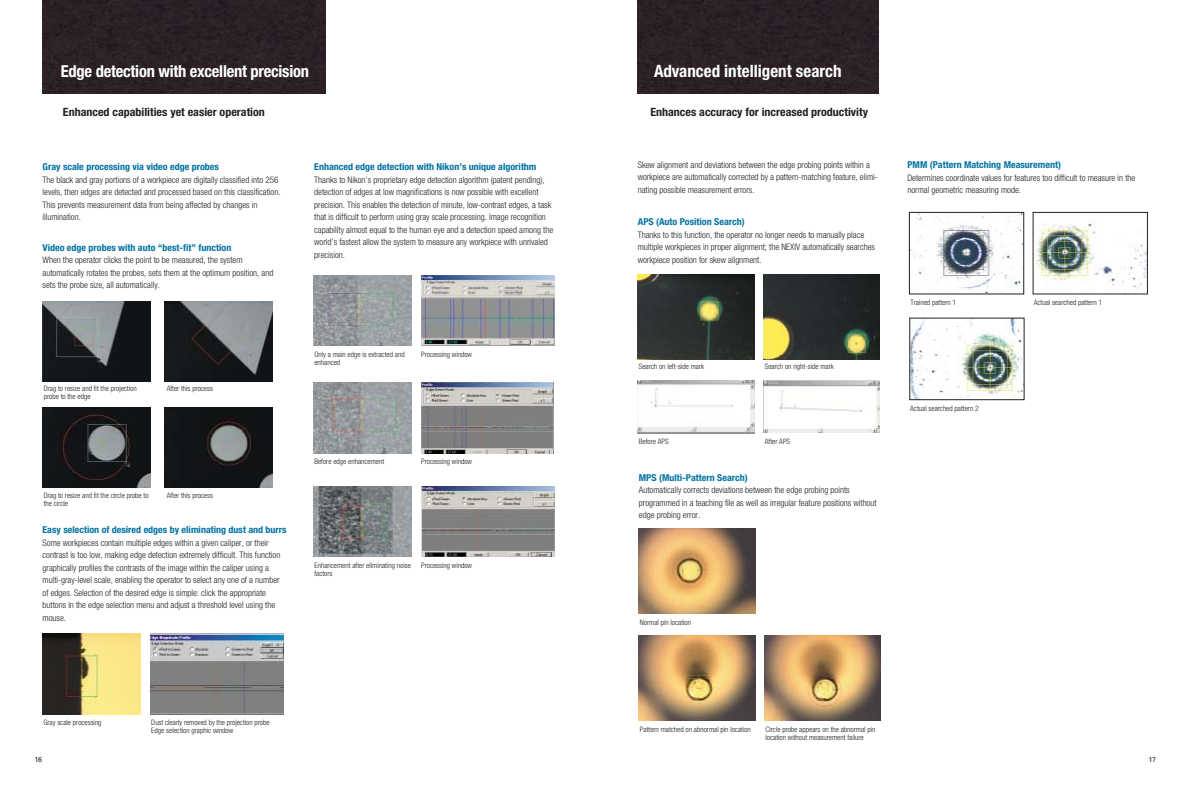
<style>
.page{position:relative;width:1190px;height:790px;background:#fff}
.page>*{position:absolute;margin:0;border:0;box-sizing:border-box;transform-origin:0 0}
.t1{font:700 condensed 17px "Helvetica Neue";color:#fff}
.t2{font:700 condensed 16.5px "Helvetica Neue";letter-spacing:-.015em;color:#fff}
.t3{font:700 condensed 11.4px "Helvetica Neue";color:#231f20;scale:1.05 1}
.t4{font:700 condensed 9.5px "Helvetica Neue";color:#0071a2;scale:1.05 1}
.t5{font:300 condensed 9px/12.5px "Helvetica Neue";color:#231f20}
.t6{font:300 condensed 7.5px/8px "Helvetica Neue";color:#231f20}
.t7{font:7px "Univers";color:#231f20}
</style>
<div class="page">
<div style="left:638px;top:0;width:241px;height:94px;background:#2c2125"></div>
<img style="left:150px;top:634px;width:133px;height:80px">
<img style="left:165px;top:302px;width:108px;height:80px">
<img style="left:43px;top:302px;width:107px;height:80px">
<img style="left:165px;top:408px;width:108px;height:80px">
<img style="left:43px;top:407px;width:108px;height:80px">
<img style="left:43px;top:634px;width:97px;height:80px">
<img style="left:421px;top:275px;width:133px;height:71px">
<img style="left:313px;top:275px;width:98px;height:71px">
<img style="left:421px;top:383px;width:133px;height:71px">
<img style="left:313px;top:383px;width:98px;height:71px">
<img style="left:421px;top:486px;width:133px;height:71px">
<img style="left:313px;top:486px;width:98px;height:71px">
<img style="left:638px;top:275px;width:116px;height:85px">
<img style="left:764px;top:275px;width:116px;height:85px">
<img style="left:638px;top:381px;width:116px;height:53px">
<img style="left:764px;top:381px;width:116px;height:52px">
<img style="left:639px;top:636px;width:116px;height:85px">
<img style="left:639px;top:529px;width:116px;height:85px">
<img style="left:765px;top:636px;width:116px;height:85px">
<img style="left:1035px;top:223px;width:111px;height:69px">
<div style="left:1033px;top:212px;width:115px;height:82px;border:1px solid #231f20"></div>
<img style="left:912px;top:320px;width:110px;height:78px">
<div style="left:910px;top:318px;width:114px;height:82px;border:1px solid #231f20"></div>
<img style="left:911px;top:214px;width:111px;height:78px">
<div style="left:909px;top:212px;width:115px;height:82px;border:1px solid #231f20"></div>
<div style="left:43px;top:0;width:283px;height:94px;background:#2c2125"></div>
<h2 class="t2" style="left:61px;top:65px;width:250px">Edge detection with excellent precision</h2>
<h1 class="t1" style="left:654px;top:65px;width:189px">Advanced intelligent search</h1>
<p class="t3" style="left:63px;top:108px;width:194px">Enhanced capabilities yet easier operation</p>
<p class="t3" style="left:650px;top:108px;width:209px">Enhances accuracy for increased productivity</p>
<p class="t4" style="left:43px;top:163px;width:170px">Gray scale processing via video edge probes</p>
<p class="t5" style="left:43px;top:174px;width:240px">The black and gray portions of a workpiece are digitally classified into 256 levels, then edges are detected and processed based on this classification.<br>This prevents measurement data from being affected by changes in illumination.</p>
<p class="t4" style="left:43px;top:244px;width:181px">Video edge probes with auto “best-fit” function</p>
<p class="t5" style="left:43px;top:254px;width:232px">When the operator clicks the point to be measured, the system automatically rotates the probes, sets them at the optimum position, and sets the probe size, all automatically.</p>
<p class="t6" style="left:44px;top:385px;width:94px">Drag to resize and fit the projection probe to the edge</p>
<p class="t6" style="left:167px;top:385px;width:48px">After this process</p>
<p class="t6" style="left:44px;top:491px;width:106px">Drag to resize and fit the circle probe to the circle</p>
<p class="t6" style="left:167px;top:491px;width:48px">After this process</p>
<p class="t4" style="left:43px;top:526px;width:234px">Easy selection of desired edges by eliminating dust and burrs</p>
<p class="t5" style="left:43px;top:537px;width:239px">Some workpieces contain multiple edges within a given caliper, or their contrast is too low, making edge detection extremely difficult. This function graphically profiles the contrasts of the image within the caliper using a multi-gray-level scale, enabling the operator to select any one of a number of edges. Selection of the desired edge is simple: click the appropriate buttons in the edge selection menu and adjust a threshold level using the mouse.</p>
<p class="t4" style="left:314px;top:163px;width:213px">Enhanced edge detection with Nikon’s unique algorithm</p>
<p class="t5" style="left:314px;top:174px;width:240px">Thanks to Nikon’s proprietary edge detection algorithm (patent pending), detection of edges at low magnifications is now possible with excellent precision. This enables the detection of minute, low-contrast edges, a task that is difficult to perform using gray scale processing. Image recognition capability almost equal to the human eye and a detection speed among the world’s fastest allow the system to measure any workpiece with unrivaled precision.</p>
<p class="t6" style="left:314px;top:351px;width:92px">Only a main edge is extracted and enhanced</p>
<p class="t6" style="left:421px;top:351px;width:52px">Processing window</p>
<p class="t6" style="left:314px;top:458px;width:71px">Before edge enhancement</p>
<p class="t6" style="left:421px;top:458px;width:52px">Processing window</p>
<p class="t6" style="left:314px;top:562px;width:98px">Enhancement after eliminating noise factors</p>
<p class="t6" style="left:421px;top:562px;width:52px">Processing window</p>
<p class="t5" style="left:638px;top:159px;width:242px">Skew alignment and deviations between the edge probing points within a workpiece are automatically corrected by a pattern-matching feature, elimi&shy;nating possible measurement errors.</p>
<p class="t4" style="left:638px;top:218px;width:103px">APS (Auto Position Search)</p>
<p class="t5" style="left:638px;top:229px;width:239px">Thanks to this function, the operator no longer needs to manually place multiple workpieces in proper alignment; the NEXIV automatically searches workpiece position for skew alignment.</p>
<p class="t6" style="left:639px;top:363px;width:67px">Search on left-side mark</p>
<p class="t6" style="left:765px;top:363px;width:71px">Search on right-side mark</p>
<p class="t6" style="left:639px;top:438px;width:31px">Before APS</p>
<p class="t6" style="left:765px;top:438px;width:27px">After APS</p>
<p class="t4" style="left:639px;top:474px;width:105px">MPS (Multi-Pattern Search)</p>
<p class="t5" style="left:639px;top:485px;width:239px">Automatically corrects deviations between the edge probing points programmed in a teaching file as well as irregular feature positions without edge probing error.</p>
<p class="t6" style="left:640px;top:619px;width:53px">Normal pin location</p>
<p class="t4" style="left:907px;top:162px;width:148px">PMM (Pattern Matching Measurement)</p>
<p class="t5" style="left:907px;top:172px;width:229px">Determines coordinate values for features too difficult to measure in the normal geometric measuring mode.</p>
<p class="t6" style="left:910px;top:299px;width:47px">Trained pattern 1</p>
<p class="t6" style="left:910px;top:405px;width:70px">Actual searched pattern 2</p>
<p class="t6" style="left:1034px;top:299px;width:70px">Actual searched pattern 1</p>
<p class="t6" style="left:44px;top:719px;width:60px">Gray scale processing</p>
<p class="t6" style="left:151px;top:719px;width:120px">Dust clearly removed by the projection probe<br>Edge selection graphic window</p>
<p class="t6" style="left:640px;top:726px;width:113px">Pattern matched on abnormal pin location</p>
<p class="t6" style="left:766px;top:726px;width:111px;line-height:8.3px">Circle probe appears on the abnormal pin location without measurement failure</p>
<p class="t7" style="left:34px;top:757px;width:9px">16</p>
<p class="t7" style="left:1148px;top:757px;width:9px">17</p>
</div>
